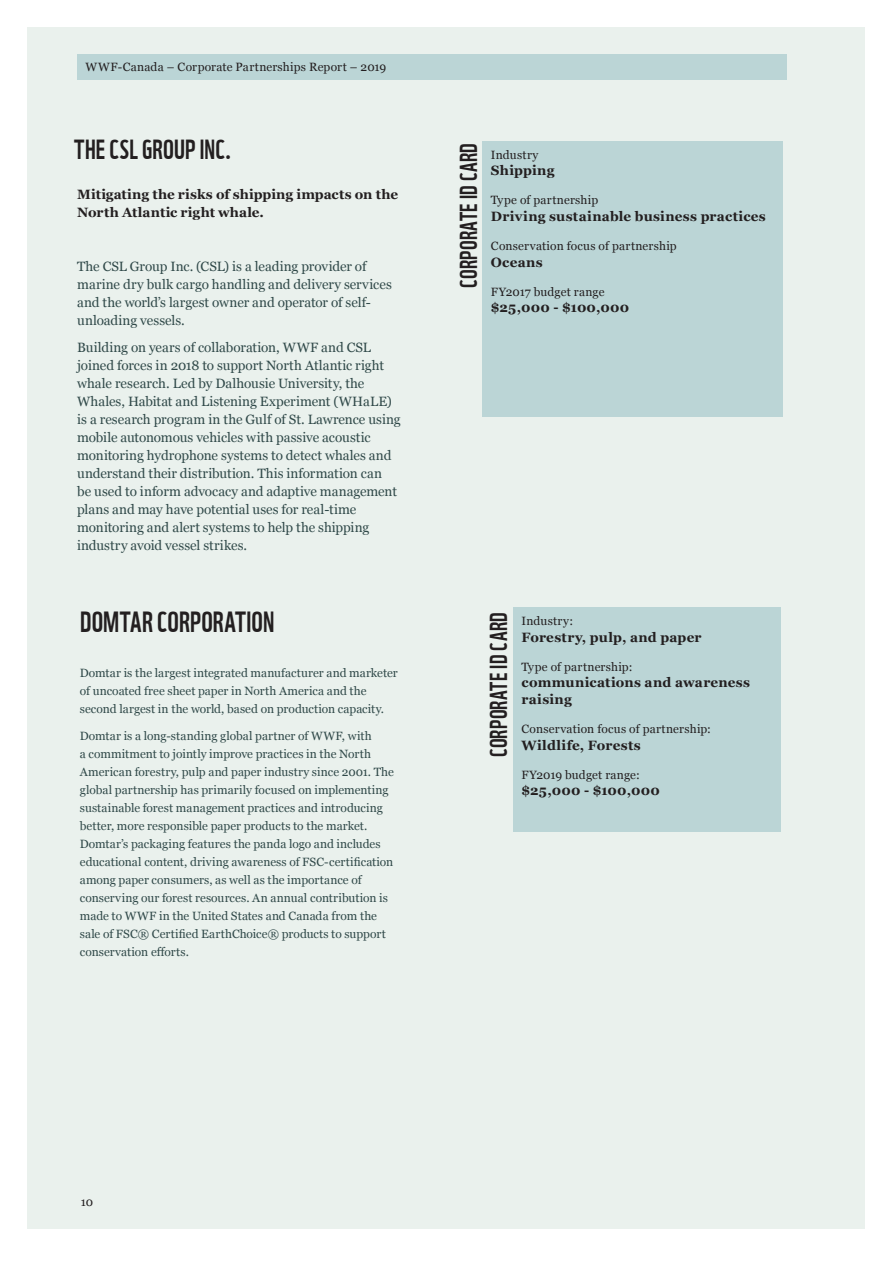
<style>
.page{position:relative;width:893px;height:1263px;background:#fff}
.page>*{position:absolute;margin:0;border:0;box-sizing:border-box;transform-origin:0 0}
.Corporate_title{font:28.5px "WWF";letter-spacing:.005em;color:#231f20}
.Corporate_title-2{font:27px "WWF";letter-spacing:.005em;color:#231f20}
.t1{font:24px "WWF";letter-spacing:.015em;color:#231f20}
.GI_Body_text{font:13.5px/18px "Georgia";color:#304949}
.GI_Body_text-2{font:700 13.5px/18px "Georgia";letter-spacing:.015em;color:#231f20}
.GI_Body_text-3{font:12px/18px "Georgia";letter-spacing:.005em;color:#304949}
.GI_Body_text-4{font:12px "Georgia";letter-spacing:.015em;color:#231f20}
.A4_running_head_le{font:12px "Georgia";letter-spacing:.02em;color:#231f20}
.A4_Folio_aligned_l{font:12px "Georgia";color:#231f20}
</style>
<div class="page">
<div style="left:27px;top:27px;width:837px;height:1202px;background:#eaf1ed"></div>
<div style="left:77px;top:54px;width:710px;height:26px;background:#bbd5d6"></div>
<div style="left:482px;top:141px;width:301px;height:275px;background:#bbd5d6"></div>
<div style="left:513px;top:608px;width:268px;height:224px;background:#bbd5d6"></div>
<p class="A4_running_head_le" style="left:86px;top:58px;width:302px">WWF-Canada – Corporate Partnerships Report – 2019</p>
<p class="Corporate_title-2" style="left:74px;top:128px;width:159px">THE CSL GROUP INC.</p>
<p class="GI_Body_text-4" style="left:491px;top:146px;width:49px">Industry</p>
<p class="GI_Body_text-2" style="left:491px;top:161px;width:65px">Shipping</p>
<p class="GI_Body_text-4" style="left:491px;top:191px;width:109px">Type of partnership</p>
<p class="GI_Body_text-2" style="left:491px;top:206px;width:276px">Driving sustainable business practices</p>
<p class="GI_Body_text-4" style="left:491px;top:237px;width:187px">Conservation focus of partnership</p>
<p class="GI_Body_text-2" style="left:491px;top:252px;width:53px">Oceans</p>
<p class="GI_Body_text-4" style="left:491px;top:283px;width:115px">FY2017 budget range</p>
<p class="GI_Body_text-2" style="left:491px;top:298px;width:140px">$25,000 - $100,000</p>
<p class="t1" style="left:450px;top:288px;width:146px;rotate:-90deg">CORPORATE ID CARD</p>
<p class="GI_Body_text-2" style="left:77px;top:185px;width:322px">Mitigating the risks of shipping impacts on the<br>North Atlantic right whale.</p>
<p class="GI_Body_text" style="left:77px;top:257px;width:316px">The CSL Group Inc. (CSL) is a leading provider of marine dry bulk cargo handling and delivery services and the world’s largest owner and operator of self&shy;unloading vessels.</p>
<p class="GI_Body_text" style="left:77px;top:338px;width:325px">Building on years of collaboration, WWF and CSL joined forces in 2018 to support North Atlantic right whale research. Led by Dalhousie University, the Whales, Habitat and Listening Experiment (WHaLE) is a research program in the Gulf of St. Lawrence using mobile autonomous vehicles with passive acoustic monitoring hydrophone systems to detect whales and understand their distribution. This information can<br>be used to inform advocacy and adaptive management plans and may have potential uses for real-time monitoring and alert systems to help the shipping industry avoid vessel strikes.</p>
<p class="Corporate_title" style="left:80px;top:600px;width:196px">DOMTAR CORPORATION</p>
<p class="GI_Body_text-4" style="left:522px;top:612px;width:53px">Industry:</p>
<p class="GI_Body_text-2" style="left:522px;top:627px;width:182px">Forestry, pulp, and paper</p>
<p class="GI_Body_text-4" style="left:522px;top:658px;width:112px">Type of partnership:</p>
<p class="GI_Body_text-2" style="left:522px;top:674px;width:230px;line-height:16.5px">communications and awareness raising</p>
<p class="GI_Body_text-4" style="left:522px;top:720px;width:191px">Conservation focus of partnership:</p>
<p class="GI_Body_text-2" style="left:522px;top:735px;width:121px">Wildlife, Forests</p>
<p class="GI_Body_text-4" style="left:522px;top:766px;width:120px">FY2019 budget range:</p>
<p class="GI_Body_text-2" style="left:522px;top:781px;width:140px">$25,000 - $100,000</p>
<p class="t1" style="left:480px;top:757px;width:146px;rotate:-90deg">CORPORATE ID CARD</p>
<p class="GI_Body_text-3" style="left:80px;top:663px;width:319px">Domtar is the largest integrated manufacturer and marketer of uncoated free sheet paper in North America and the second largest in the world, based on production capacity.</p>
<p class="GI_Body_text-3" style="left:80px;top:726px;width:316px">Domtar is a long-standing global partner of WWF, with<br>a commitment to jointly improve practices in the North American forestry, pulp and paper industry since 2001. The global partnership has primarily focused on implementing sustainable forest management practices and introducing better, more responsible paper products to the market.<br>Domtar’s packaging features the panda logo and includes educational content, driving awareness of FSC-certification among paper consumers, as well as the importance of conserving our forest resources. An annual contribution is made to WWF in the United States and Canada from the sale of FSC® Certified EarthChoice® products to support conservation efforts.</p>
<p class="A4_Folio_aligned_l" style="left:81px;top:1193px;width:14px">10</p>
</div>
